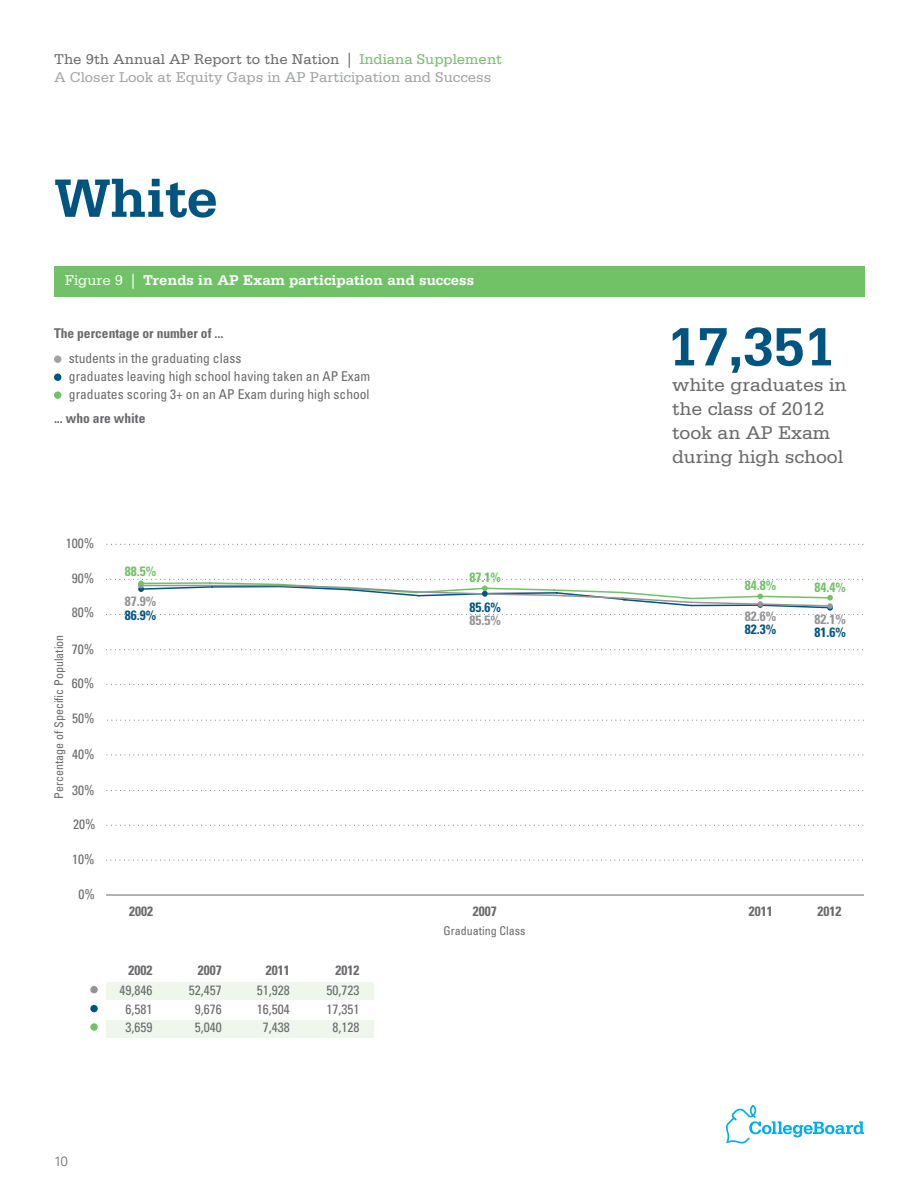
<style>
.page{position:relative;width:918px;height:1188px;background:#fff}
.page>*{position:absolute;margin:0;border:0;box-sizing:border-box;transform-origin:0 0}
.t1{font:700 57px "Serifa Std";letter-spacing:-.02em;color:#005480}
.t2{font:19.5px/24px "Serifa Std";color:#69696c}
.t3{font:15px/18px "Serifa Std";color:#a1a3a6}
.t4{font:700 15px "Serifa Std";color:#fff}
.t5{font:condensed 13.5px/18.5px "Univers LT Std";color:#69696c;text-align:center}
.t6{font:700 condensed 13.5px "Univers LT Std";color:#69696c}
.t7{font:700 condensed 13.5px/13.8px "Univers LT Std";color:#929497}
.t8{font:700 condensed 13.5px "Univers LT Std";color:#71c167}
.t9{font:700 condensed 13.5px "Univers LT Std";color:#005480}
.t10{font:300 13.5px "Univers LT Std";color:#69696c}
.t11{font:condensed 12px "Univers LT Std";color:#69696c}
.s1{color:#69696c}
.s2{color:#71c167}
.s3{font-weight:400}
.s4{color:#005480}
</style>
<div class="page">
<div style="left:106px;top:1020px;width:268px;height:17px;background:#eff7ed"></div>
<div style="left:90px;top:1023px;width:8px;height:8px;background:#71c167;border-radius:50%"></div>
<hr style="left:106px;top:895px;width:758px;height:1px;background:#69696c">
<svg style="left:106px;top:860px;width:757px;height:1px"></svg>
<svg style="left:107px;top:825px;width:756px;height:1px"></svg>
<svg style="left:107px;top:790px;width:757px;height:1px"></svg>
<svg style="left:107px;top:755px;width:757px;height:1px"></svg>
<svg style="left:107px;top:720px;width:757px;height:1px"></svg>
<svg style="left:107px;top:684px;width:757px;height:1px"></svg>
<svg style="left:106px;top:649px;width:757px;height:1px"></svg>
<svg style="left:107px;top:544px;width:757px;height:1px"></svg>
<div style="left:106px;top:982px;width:268px;height:18px;background:#eff7ed"></div>
<div style="left:90px;top:986px;width:8px;height:7px;background:#929497;border-radius:50%"></div>
<div style="left:90px;top:1005px;width:8px;height:7px;background:#005480;border-radius:50%"></div>
<svg style="left:106px;top:579px;width:757px;height:36px"></svg>
<div style="left:54px;top:356px;width:7px;height:7px;background:#a1a3a6;border-radius:50%"></div>
<div style="left:54px;top:374px;width:7px;height:7px;background:#005480;border-radius:50%"></div>
<div style="left:54px;top:391px;width:7px;height:8px;background:#71c167;border-radius:50%"></div>
<div style="left:54px;top:266px;width:810px;height:30px;background:#71c167"></div>
<svg style="left:726px;top:1105px;width:138px;height:39px"></svg>
<p class="t3" style="left:54px;top:50px;width:450px"><span class="s1">The 9th Annual AP Report to the Nation |</span> <span class="s2">Indiana Supplement<br></span>A Closer Look at Equity Gaps in AP Participation and Success</p>
<p class="t1" style="left:54px;top:165px;width:166px">White</p>
<p class="t4" style="left:65px;top:272px;width:411px"><span class="s3">Figure 9 |</span> Trends in AP Exam participation and success</p>
<p class="t6" style="left:54px;top:325px;width:171px">The percentage or number of ...</p>
<p class="t5" style="left:69px;top:349px;width:303px;line-height:18px;text-align:left">students in the graduating class<br>graduates leaving high school having taken an AP Exam graduates scoring 3+ on an AP Exam during high school</p>
<p class="t6" style="left:54px;top:410px;width:93px">... who are white</p>
<p class="t5" style="left:66px;top:534px;width:30px">100%</p>
<p class="t5" style="left:72px;top:569px;width:24px">90%</p>
<p class="t5" style="left:72px;top:602px;width:24px">80%</p>
<p class="t11" style="left:51px;top:799px;width:166px;rotate:-90deg">Percentage of Specific Population</p>
<p class="t5" style="left:72px;top:640px;width:24px">70%</p>
<p class="t5" style="left:72px;top:674px;width:24px">60%</p>
<p class="t5" style="left:72px;top:709px;width:24px">50%</p>
<p class="t5" style="left:72px;top:745px;width:24px">40%</p>
<p class="t5" style="left:72px;top:781px;width:24px">30%</p>
<p class="t5" style="left:73px;top:815px;width:24px">20%</p>
<p class="t5" style="left:72px;top:850px;width:24px">10%</p>
<p class="t5" style="left:79px;top:884px;width:18px">0%</p>
<p class="t8" style="left:125px;top:562px;width:33px">88.5%</p>
<p class="t7" style="left:125px;top:594px;width:33px">87.9%<br><span class="s4">86.9%</span></p>
<p class="t8" style="left:469px;top:568px;width:33px">87.1%</p>
<p class="t9" style="left:469px;top:599px;width:33px">85.6%</p>
<p class="t7" style="left:469px;top:613px;width:33px">85.5%</p>
<p class="t1" style="left:667px;top:313px;width:170px">17,351</p>
<p class="t2" style="left:672px;top:373px;width:176px">white graduates in the class of 2012 took an AP Exam during high school</p>
<p class="t8" style="left:745px;top:577px;width:33px">84.8%</p>
<p class="t8" style="left:815px;top:579px;width:33px">84.4%</p>
<p class="t7" style="left:745px;top:610px;width:33px;line-height:13px">82.6%<br><span class="s4">82.3%</span></p>
<p class="t7" style="left:815px;top:612px;width:33px;line-height:13.4px">82.1%<br><span class="s4">81.6%</span></p>
<p class="t6" style="left:129px;top:902px;width:25px">2002</p>
<p class="t6" style="left:473px;top:902px;width:25px">2007</p>
<p class="t6" style="left:749px;top:902px;width:25px">2011</p>
<p class="t6" style="left:817px;top:902px;width:25px">2012</p>
<p class="t10" style="left:54px;top:1153px;width:15px">10</p>
<p class="t6" style="left:129px;top:962px;width:25px">2002</p>
<p class="t6" style="left:198px;top:962px;width:25px">2007</p>
<p class="t6" style="left:266px;top:962px;width:25px">2011</p>
<p class="t6" style="left:336px;top:962px;width:25px">2012</p>
<p class="t5" style="left:120px;top:981px;width:34px">49,846<br>6,581<br>3,659</p>
<p class="t5" style="left:189px;top:981px;width:34px">52,457<br>9,676<br>5,040</p>
<p class="t5" style="left:257px;top:981px;width:34px">51,928<br>16,504<br>7,438</p>
<p class="t5" style="left:327px;top:981px;width:34px">50,723<br>17,351<br>8,128</p>
<p class="t11" style="left:444px;top:923px;width:83px">Graduating Class</p>
</div>
